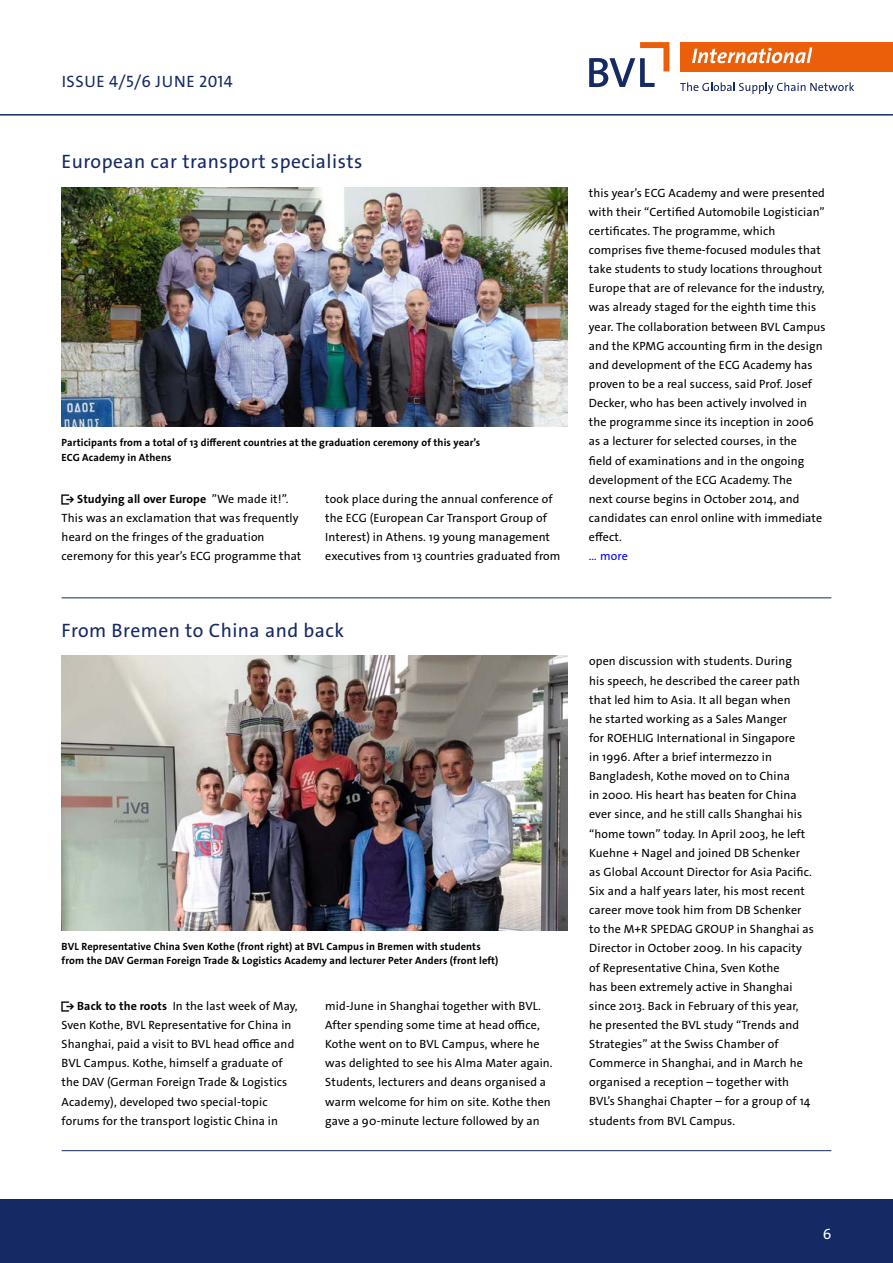
<style>
.page{position:relative;width:893px;height:1263px;background:#fff}
.page>*{position:absolute;margin:0;border:0;box-sizing:border-box;transform-origin:0 0}
.t1{font:19.5px "The Sans LP5 Plain";letter-spacing:.025em;color:#152964}
.t2{font:16.5px "The Sans LP5 Plain";letter-spacing:.035em;color:#152964}
.t3{font:15px "The Sans LP5 Plain";color:#fff}
.t4{font:12px/19.2px "The Sans LP5 Plain";letter-spacing:.01em;color:#000}
.t5{font:12px "The Sans LP7 Bld";letter-spacing:.01em;color:#000}
.t6{font:12px "The Sans LP5 Plain";color:#00f}
.t7{font:10.5px/14.2px "The Sans LP7 Bld";letter-spacing:.01em;color:#000}
.s1{font-family:"The Sans LP5 Plain"}
.s2{font-family:"The Sans LP7 Bld"}
</style>
<div class="page">
<div style="left:0;top:1199px;width:893px;height:64px;background:#152964"></div>
<hr style="left:0;top:114px;width:893px;height:2px;background:#152964">
<div style="left:680px;top:42px;width:213px;height:29px;background:#eb5f0a"></div>
<svg style="left:589px;top:42px;width:80px;height:45px"></svg>
<svg style="left:692px;top:47px;width:120px;height:16px"></svg>
<svg style="left:680px;top:82px;width:174px;height:12px"></svg>
<img style="left:62px;top:187px;width:506px;height:239px">
<hr style="left:62px;top:1150px;width:769px;height:1px;background:#152964">
<img style="left:62px;top:656px;width:506px;height:274px">
<hr style="left:62px;top:597px;width:769px;height:1px;background:#152964">
<h2 class="t2" style="left:62px;top:71px;width:172px">ISSUE 4/5/6 JUNE 2014</h2>
<h1 class="t1" style="left:62px;top:149px;width:302px">European car transport specialists</h1>
<p class="t7" style="left:62px;top:436px;width:420px">Participants from a total of 13 different countries at the graduation ceremony of this year’s<br>ECG Academy in Athens</p>
<p class="t5" style="left:62px;top:491px;width:229px">• Studying all over Europe <span class="s1">”We made it!”.</span></p>
<p class="t4" style="left:62px;top:508px;width:241px">This was an exclamation that was frequently heard on the fringes of the graduation ceremony for this year’s ECG programme that</p>
<p class="t4" style="left:325px;top:489px;width:237px">took place during the annual conference of the ECG (European Car Transport Group of Interest) in Athens. 19 young management executives from 13 countries graduated from</p>
<h1 class="t1" style="left:62px;top:618px;width:284px">From Bremen to China and back</h1>
<p class="t7" style="left:62px;top:939px;width:438px">BVL Representative China Sven Kothe (front right) at BVL Campus in Bremen with students from the DAV German Foreign Trade &amp; Logistics Academy and lecturer Peter Anders (front left)</p>
<p class="t4" style="left:62px;top:996px;width:237px"><span class="s2">• Back to the roots</span> In the last week of May, Sven Kothe, BVL Representative for China in Shanghai, paid a visit to BVL head office and BVL Campus. Kothe, himself a graduate of the DAV (German Foreign Trade &amp; Logistics Academy), developed two special-topic forums for the transport logistic China in</p>
<p class="t4" style="left:325px;top:996px;width:229px">mid-June in Shanghai together with BVL.<br>After spending some time at head office, Kothe went on to BVL Campus, where he was delighted to see his Alma Mater again.<br>Students, lecturers and deans organised a warm welcome for him on site. Kothe then gave a 90-minute lecture followed by an</p>
<p class="t4" style="left:589px;top:183px;width:238px">this year’s ECG Academy and were presented with their “Certified Automobile Logistician” certificates. The programme, which comprises five theme-focused modules that take students to study locations throughout Europe that are of relevance for the industry, was already staged for the eighth time this year. The collaboration between BVL Campus and the KPMG accounting firm in the design and development of the ECG Academy has proven to be a real success, said Prof. Josef Decker, who has been actively involved in the programme since its inception in 2006 as a lecturer for selected courses, in the<br>field of examinations and in the ongoing development of the ECG Academy. The<br>next course begins in October 2014, and candidates can enrol online with immediate effect.</p>
<p class="t6" style="left:589px;top:548px;width:41px">… more</p>
<p class="t4" style="left:589px;top:652px;width:226px">open discussion with students. During<br>his speech, he described the career path that led him to Asia. It all began when<br>he started working as a Sales Manger<br>for ROEHLIG International in Singapore<br>in 1996. After a brief intermezzo in Bangladesh, Kothe moved on to China<br>in 2000. His heart has beaten for China ever since, and he still calls Shanghai his “home town” today. In April 2003, he left Kuehne + Nagel and joined DB Schenker as Global Account Director for Asia Pacific.<br>Six and a half years later, his most recent career move took him from DB Schenker to the M+R SPEDAG GROUP in Shanghai as Director in October 2009. In his capacity of Representative China, Sven Kothe<br>has been extremely active in Shanghai since 2013. Back in February of this year, he presented the BVL study “Trends and Strategies” at the Swiss Chamber of Commerce in Shanghai, and in March he organised a reception – together with BVL’s Shanghai Chapter – for a group of 14 students from BVL Campus.</p>
<p class="t3" style="left:823px;top:1224px;width:10px">6</p>
</div>
